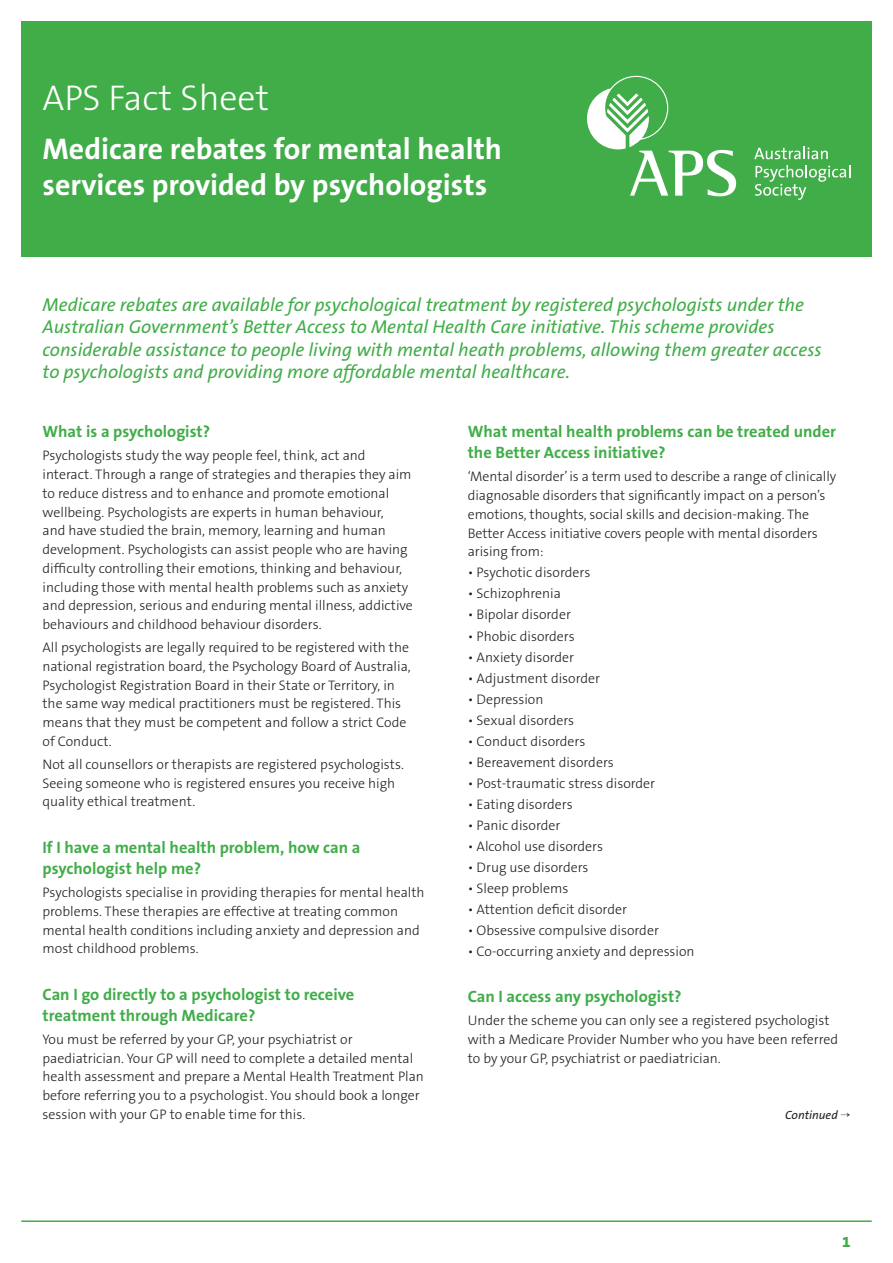
<style>
.page{position:relative;width:893px;height:1263px;background:#fff}
.page>*{position:absolute;margin:0;border:0;box-sizing:border-box;transform-origin:0 0}
.t1{font:300 36px "The Sans B3";color:#fff}
.t2{font:700 30px/36px "The Sans B7";color:#fff}
.t3{font:italic 18.75px/22.5px "The Sans B5 Plain";color:#41ad49}
.t4{font:700 16.5px/21px "The Sans B7";color:#41ad49}
.t5{font:800 15.3px "The Sans B8";color:#41ad49}
.t6{font:300 13.8px/18.8px "The Sans B3";color:#231f20}
.t7{font:italic 12px "The Sans B5 Plain";color:#231f20}
</style>
<div class="page">
<div style="left:21px;top:21px;width:851px;height:235px;background:#41ad49"></div>
<hr style="left:21px;top:1220px;width:851px;height:2px;background:#41ad49">
<svg style="left:754px;top:147px;width:74px;height:12px"></svg>
<svg style="left:755px;top:165px;width:95px;height:35px"></svg>
<svg style="left:587px;top:76px;width:149px;height:120px"></svg>
<h1 class="t1" style="left:43px;top:78px;width:228px">APS Fact Sheet</h1>
<h2 class="t2" style="left:43px;top:131px;width:461px">Medicare rebates for mental health services provided by psychologists</h2>
<p class="t3" style="left:43px;top:294px;width:781px">Medicare rebates are available for psychological treatment by registered psychologists under the Australian Government’s Better Access to Mental Health Care initiative. This scheme provides considerable assistance to people living with mental heath problems, allowing them greater access to psychologists and providing more affordable mental healthcare.</p>
<p class="t4" style="left:43px;top:422px;width:169px">What is a psychologist?</p>
<p class="t6" style="left:43px;top:447px;width:372px">Psychologists study the way people feel, think, act and interact. Through a range of strategies and therapies they aim to reduce distress and to enhance and promote emotional wellbeing. Psychologists are experts in human behaviour,<br>and have studied the brain, memory, learning and human development. Psychologists can assist people who are having difficulty controlling their emotions, thinking and behaviour, including those with mental health problems such as anxiety and depression, serious and enduring mental illness, addictive behaviours and childhood behaviour disorders.</p>
<p class="t6" style="left:43px;top:639px;width:370px">All psychologists are legally required to be registered with the national registration board, the Psychology Board of Australia, Psychologist Registration Board in their State or Territory, in the same way medical practitioners must be registered. This means that they must be competent and follow a strict Code of Conduct.</p>
<p class="t6" style="left:43px;top:755px;width:363px">Not all counsellors or therapists are registered psychologists.<br>Seeing someone who is registered ensures you receive high quality ethical treatment.</p>
<p class="t4" style="left:43px;top:837px;width:320px">If I have a mental health problem, how can a psychologist help me?</p>
<p class="t6" style="left:43px;top:883px;width:384px">Psychologists specialise in providing therapies for mental health problems. These therapies are effective at treating common mental health conditions including anxiety and depression and most childhood problems.</p>
<p class="t4" style="left:43px;top:984px;width:313px">Can I go directly to a psychologist to receive treatment through Medicare?</p>
<p class="t6" style="left:43px;top:1030px;width:383px">You must be referred by your GP, your psychiatrist or paediatrician. Your GP will need to complete a detailed mental health assessment and prepare a Mental Health Treatment Plan before referring you to a psychologist. You should book a longer session with your GP to enable time for this.</p>
<p class="t4" style="left:468px;top:422px;width:370px">What mental health problems can be treated under the Better Access initiative?</p>
<p class="t6" style="left:468px;top:468px;width:370px">‘Mental disorder’ is a term used to describe a range of clinically diagnosable disorders that significantly impact on a person’s emotions, thoughts, social skills and decision-making. The Better Access initiative covers people with mental disorders arising from:</p>
<p class="t6" style="left:468px;top:564px;width:124px">• Psychotic disorders</p>
<p class="t6" style="left:468px;top:585px;width:95px">• Schizophrenia</p>
<p class="t6" style="left:468px;top:606px;width:105px">• Bipolar disorder</p>
<p class="t6" style="left:468px;top:627px;width:109px">• Phobic disorders</p>
<p class="t6" style="left:468px;top:648px;width:108px">• Anxiety disorder</p>
<p class="t6" style="left:468px;top:669px;width:134px">• Adjustment disorder</p>
<p class="t6" style="left:468px;top:690px;width:77px">• Depression</p>
<p class="t6" style="left:468px;top:711px;width:108px">• Sexual disorders</p>
<p class="t6" style="left:468px;top:732px;width:119px">• Conduct disorders</p>
<p class="t6" style="left:468px;top:753px;width:148px">• Bereavement disorders</p>
<p class="t6" style="left:468px;top:774px;width:189px">• Post-traumatic stress disorder</p>
<p class="t6" style="left:468px;top:795px;width:106px">• Eating disorders</p>
<p class="t6" style="left:468px;top:816px;width:94px">• Panic disorder</p>
<p class="t6" style="left:468px;top:837px;width:137px">• Alcohol use disorders</p>
<p class="t6" style="left:468px;top:858px;width:122px">• Drug use disorders</p>
<p class="t6" style="left:468px;top:879px;width:102px">• Sleep problems</p>
<p class="t6" style="left:468px;top:900px;width:161px">• Attention deficit disorder</p>
<p class="t6" style="left:468px;top:921px;width:193px">• Obsessive compulsive disorder</p>
<p class="t6" style="left:468px;top:942px;width:228px">• Co-occurring anxiety and depression</p>
<p class="t4" style="left:468px;top:986px;width:215px">Can I access any psychologist?</p>
<p class="t6" style="left:468px;top:1011px;width:372px">Under the scheme you can only see a registered psychologist with a Medicare Provider Number who you have been referred to by your GP, psychiatrist or paediatrician.</p>
<p class="t7" style="left:785px;top:1108px;width:67px">Continued →</p>
<p class="t5" style="left:842px;top:1234px;width:10px">1</p>
</div>
